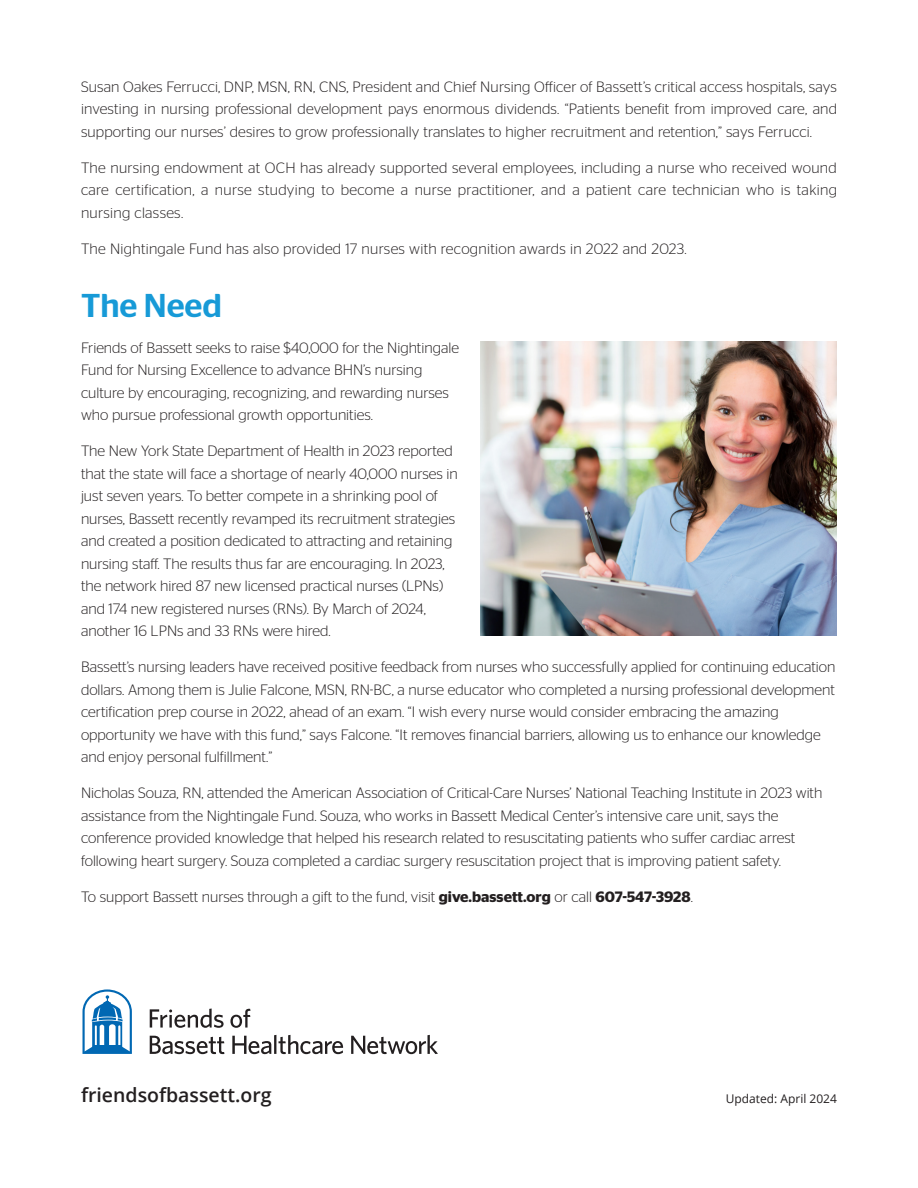
<style>
.page{position:relative;width:918px;height:1188px;background:#fff}
.page>*{position:absolute;margin:0;border:0;box-sizing:border-box;transform-origin:0 0}
.Subheadline{font:500 33px "Stag Sans";color:#179ad7}
.t1{font:600 19.5px "Open Sans";color:#231f20}
.Body{font:300 15px/22.5px "Stag Sans";color:#231f20}
.Body-2{font:300 15px "Stag Sans";letter-spacing:.02em;color:#231f20}
.Body-3{font:12px "Open Sans";color:#231f20}
.s1{font-weight:600}
</style>
<div class="page">
<svg style="left:150px;top:1009px;width:74px;height:19px"></svg>
<svg style="left:230px;top:1009px;width:20px;height:19px"></svg>
<svg style="left:150px;top:1036px;width:74px;height:18px"></svg>
<svg style="left:232px;top:1035px;width:111px;height:19px"></svg>
<svg style="left:351px;top:1035px;width:87px;height:19px"></svg>
<svg style="left:83px;top:989px;width:49px;height:65px"></svg>
<img style="left:481px;top:342px;width:356px;height:294px">
<p class="Body" style="left:81px;top:75px;width:758px;text-align:justify">Susan Oakes Ferrucci, DNP, MSN, RN, CNS, President and Chief Nursing Officer of Bassett’s critical access hospitals, says investing in nursing professional development pays enormous dividends. “Patients benefit from improved care, and supporting our nurses’ desires to grow professionally translates to higher recruitment and retention,” says Ferrucci.</p>
<p class="Body" style="left:81px;top:156px;width:757px;text-align:justify">The nursing endowment at OCH has already supported several employees, including a nurse who received wound care certification, a nurse studying to become a nurse practitioner, and a patient care technician who is taking nursing classes.</p>
<p class="Body-2" style="left:81px;top:240px;width:607px">The Nightingale Fund has also provided 17 nurses with recognition awards in 2022 and 2023.</p>
<p class="Subheadline" style="left:81px;top:286px;width:143px">The Need</p>
<p class="Body" style="left:81px;top:336px;width:380px">Friends of Bassett seeks to raise $40,000 for the Nightingale Fund for Nursing Excellence to advance BHN’s nursing culture by encouraging, recognizing, and rewarding nurses who pursue professional growth opportunities.</p>
<p class="Body" style="left:81px;top:440px;width:378px">The New York State Department of Health in 2023 reported that the state will face a shortage of nearly 40,000 nurses in just seven years. To better compete in a shrinking pool of nurses, Bassett recently revamped its recruitment strategies and created a position dedicated to attracting and retaining nursing staff. The results thus far are encouraging. In 2023, the network hired 87 new licensed practical nurses (LPNs) and 174 new registered nurses (RNs). By March of 2024, another 16 LPNs and 33 RNs were hired.</p>
<p class="Body" style="left:81px;top:656px;width:756px">Bassett’s nursing leaders have received positive feedback from nurses who successfully applied for continuing education dollars. Among them is Julie Falcone, MSN, RN-BC, a nurse educator who completed a nursing professional development certification prep course in 2022, ahead of an exam. “I wish every nurse would consider embracing the amazing opportunity we have with this fund,” says Falcone. “It removes financial barriers, allowing us to enhance our knowledge and enjoy personal fulfillment.”</p>
<p class="Body" style="left:81px;top:782px;width:743px">Nicholas Souza, RN, attended the American Association of Critical-Care Nurses’ National Teaching Institute in 2023 with assistance from the Nightingale Fund. Souza, who works in Bassett Medical Center’s intensive care unit, says the conference provided knowledge that helped his research related to resuscitating patients who suffer cardiac arrest following heart surgery. Souza completed a cardiac surgery resuscitation project that is improving patient safety.</p>
<p class="Body" style="left:81px;top:885px;width:613px">To support Bassett nurses through a gift to the fund, visit <span class="s1">give.bassett.org</span> or call <span class="s1">607-547-3928</span>.</p>
<p class="t1" style="left:81px;top:1082px;width:192px">friendsofbassett.org</p>
<p class="Body-3" style="left:726px;top:1091px;width:113px">Updated: April 2024</p>
</div>
